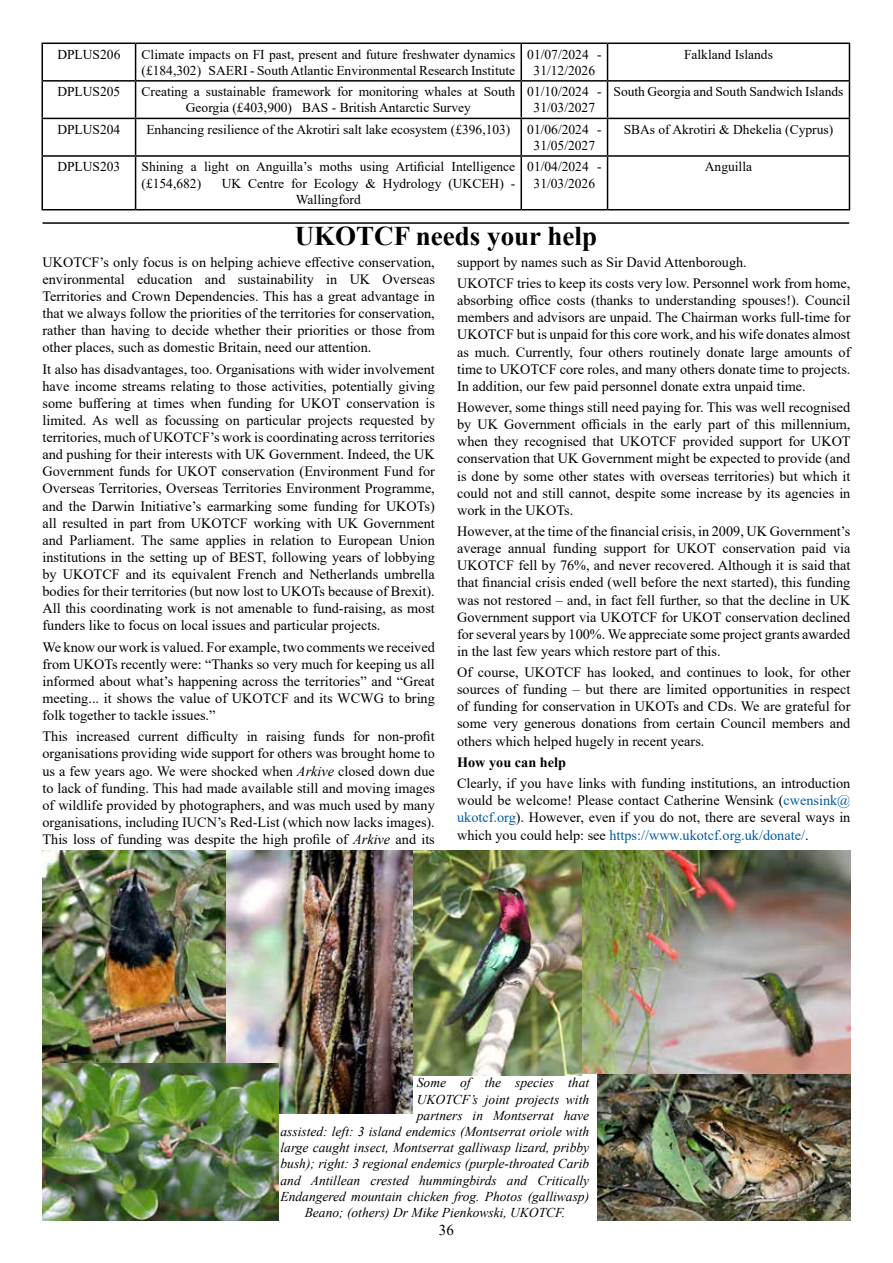
<style>
.page{position:relative;width:893px;height:1263px;background:#fff}
.page>*{position:absolute;margin:0;border:0;box-sizing:border-box;transform-origin:0 0}
.t1{font:700 27px "Times New Roman";color:#000}
.t2{font:15px "Times New Roman";color:#000}
.t3{font:14.25px/17.1px "Times New Roman";color:#000;text-align:justify}
.t4{font:700 14.25px "Times New Roman";color:#000}
.t5{font:13.5px/16.2px "Times New Roman";color:#000}
.t6{font:italic 13.5px "Times New Roman";color:#000}
.s1{font-style:italic}
.s2{color:#005aa1}
</style>
<div class="page">
<hr style="left:43px;top:222px;width:806px;height:2px;background:#000">
<img style="left:43px;top:850px;width:183px;height:213px">
<img style="left:598px;top:1074px;width:252px;height:146px">
<img style="left:581px;top:850px;width:269px;height:224px">
<img style="left:413px;top:850px;width:168px;height:225px">
<img style="left:226px;top:850px;width:187px;height:263px">
<img style="left:43px;top:1063px;width:236px;height:157px">
<hr style="left:42px;top:43px;width:94px;height:1px;background:#000">
<hr style="left:42px;top:44px;width:1px;height:36px;background:#000">
<hr style="left:136px;top:43px;width:385px;height:1px;background:#000">
<hr style="left:135px;top:44px;width:1px;height:36px;background:#000">
<hr style="left:521px;top:43px;width:86px;height:1px;background:#000">
<hr style="left:520px;top:44px;width:2px;height:36px;background:#000">
<hr style="left:607px;top:43px;width:243px;height:1px;background:#000">
<hr style="left:607px;top:44px;width:1px;height:36px;background:#000">
<hr style="left:849px;top:44px;width:1px;height:36px;background:#000">
<hr style="left:42px;top:80px;width:94px;height:2px;background:#000">
<hr style="left:42px;top:82px;width:1px;height:36px;background:#000">
<hr style="left:136px;top:80px;width:385px;height:2px;background:#000">
<hr style="left:135px;top:82px;width:1px;height:36px;background:#000">
<hr style="left:521px;top:80px;width:86px;height:2px;background:#000">
<hr style="left:520px;top:82px;width:2px;height:36px;background:#000">
<hr style="left:607px;top:80px;width:243px;height:2px;background:#000">
<hr style="left:607px;top:82px;width:1px;height:36px;background:#000">
<hr style="left:849px;top:82px;width:1px;height:36px;background:#000">
<hr style="left:42px;top:118px;width:94px;height:1px;background:#000">
<hr style="left:42px;top:119px;width:1px;height:36px;background:#000">
<hr style="left:136px;top:118px;width:385px;height:1px;background:#000">
<hr style="left:135px;top:119px;width:1px;height:36px;background:#000">
<hr style="left:521px;top:118px;width:86px;height:1px;background:#000">
<hr style="left:520px;top:119px;width:2px;height:36px;background:#000">
<hr style="left:607px;top:118px;width:243px;height:1px;background:#000">
<hr style="left:607px;top:119px;width:1px;height:36px;background:#000">
<hr style="left:849px;top:119px;width:1px;height:36px;background:#000">
<hr style="left:42px;top:155px;width:94px;height:2px;background:#000">
<hr style="left:42px;top:157px;width:1px;height:52px;background:#000">
<hr style="left:136px;top:155px;width:385px;height:2px;background:#000">
<hr style="left:135px;top:157px;width:1px;height:52px;background:#000">
<hr style="left:521px;top:155px;width:86px;height:2px;background:#000">
<hr style="left:520px;top:157px;width:2px;height:52px;background:#000">
<hr style="left:607px;top:155px;width:243px;height:2px;background:#000">
<hr style="left:607px;top:157px;width:1px;height:52px;background:#000">
<hr style="left:849px;top:157px;width:1px;height:52px;background:#000">
<hr style="left:42px;top:209px;width:94px;height:1px;background:#000">
<hr style="left:136px;top:209px;width:385px;height:1px;background:#000">
<hr style="left:521px;top:209px;width:86px;height:1px;background:#000">
<hr style="left:607px;top:209px;width:243px;height:1px;background:#000">
<p class="t5" style="left:57px;top:46px;width:65px">DPLUS206</p>
<p class="t5" style="left:142px;top:46px;width:375px">Climate impacts on FI past, present and future freshwater dynamics (£184,302) SAERI - South Atlantic Environmental Research Institute</p>
<p class="t5" style="left:527px;top:46px;width:76px;text-align:center">01/07/2024 -<br>31/12/2026</p>
<p class="t5" style="left:684px;top:46px;width:90px">Falkland Islands</p>
<p class="t5" style="left:57px;top:83px;width:65px">DPLUS205</p>
<p class="t5" style="left:142px;top:83px;width:375px;text-align:center">Creating a sustainable framework for monitoring whales at South<br>Georgia (£403,900) BAS - British Antarctic Survey</p>
<p class="t5" style="left:527px;top:83px;width:76px;text-align:center">01/10/2024 -<br>31/03/2027</p>
<p class="t5" style="left:613px;top:83px;width:231px">South Georgia and South Sandwich Islands</p>
<p class="t5" style="left:57px;top:121px;width:65px">DPLUS204</p>
<p class="t5" style="left:534px;top:121px;width:69px;text-indent:-387px">Enhancing resilience of the Akrotiri salt lake ecosystem (£396,103) 01/06/2024 -<br>31/05/2027</p>
<p class="t5" style="left:624px;top:121px;width:211px">SBAs of Akrotiri &amp; Dhekelia (Cyprus)</p>
<p class="t5" style="left:57px;top:158px;width:65px">DPLUS203</p>
<p class="t5" style="left:142px;top:158px;width:375px">Shining a light on Anguilla’s moths using Artificial Intelligence (£154,682)</p>
<p class="t5" style="left:527px;top:158px;width:76px;text-align:center">01/04/2024 -<br>31/03/2026</p>
<p class="t5" style="left:705px;top:158px;width:49px">Anguilla</p>
<p class="t5" style="left:296px;top:174px;width:221px;text-indent:-74px">UK Centre for Ecology &amp; Hydrology (UKCEH) -<br>Wallingford</p>
<h1 class="t1" style="left:295px;top:217px;width:304px">UKOTCF needs your help</h1>
<p class="t3" style="left:43px;top:253px;width:394px">UKOTCF’s only focus is on helping achieve effective conservation, environmental education and sustainability in UK Overseas Territories and Crown Dependencies. This has a great advantage in that we always follow the priorities of the territories for conservation, rather than having to decide whether their priorities or those from other places, such as domestic Britain, need our attention.</p>
<p class="t3" style="left:43px;top:360px;width:394px">It also has disadvantages, too. Organisations with wider involvement have income streams relating to those activities, potentially giving some buffering at times when funding for UKOT conservation is limited. As well as focussing on particular projects requested by territories, much of UKOTCF’s work is coordinating across territories and pushing for their interests with UK Government. Indeed, the UK Government funds for UKOT conservation (Environment Fund for Overseas Territories, Overseas Territories Environment Programme, and the Darwin Initiative’s earmarking some funding for UKOTs) all resulted in part from UKOTCF working with UK Government and Parliament. The same applies in relation to European Union institutions in the setting up of BEST, following years of lobbying by UKOTCF and its equivalent French and Netherlands umbrella bodies for their territories (but now lost to UKOTs because of Brexit).<br>All this coordinating work is not amenable to fund-raising, as most funders like to focus on local issues and particular projects.</p>
<p class="t3" style="left:43px;top:638px;width:394px">We know our work is valued. For example, two comments we received from UKOTs recently were: “Thanks so very much for keeping us all informed about what’s happening across the territories” and “Great meeting... it shows the value of UKOTCF and its WCWG to bring folk together to tackle issues.”</p>
<p class="t3" style="left:43px;top:727px;width:394px">This increased current difÏculty in raising funds for non-profit organisations providing wide support for others was brought home to us a few years ago. We were shocked when <span class="s1">Arkive</span> closed down due to lack of funding. This had made available still and moving images of wildlife provided by photographers, and was much used by many organisations, including IUCN’s Red-List (which now lacks images).<br>This loss of funding was despite the high profile of <span class="s1">Arkive</span> and its</p>
<p class="t3" style="left:457px;top:251px;width:395px;line-height:21.3px">support by names such as Sir David Attenborough.<br>UKOTCF tries to keep its costs very low. Personnel work from home,</p>
<p class="t3" style="left:457px;top:291px;width:395px">absorbing ofÏce costs (thanks to understanding spouses!). Council members and advisors are unpaid. The Chairman works full-time for UKOTCF but is unpaid for this core work, and his wife donates almost as much. Currently, four others routinely donate large amounts of time to UKOTCF core roles, and many others donate time to projects.<br>In addition, our few paid personnel donate extra unpaid time.</p>
<p class="t3" style="left:457px;top:398px;width:395px">However, some things still need paying for. This was well recognised by UK Government ofÏcials in the early part of this millennium, when they recognised that UKOTCF provided support for UKOT conservation that UK Government might be expected to provide (and is done by some other states with overseas territories) but which it could not and still cannot, despite some increase by its agencies in work in the UKOTs.</p>
<p class="t3" style="left:457px;top:522px;width:395px">However, at the time of the financial crisis, in 2009, UK Government’s average annual funding support for UKOT conservation paid via UKOTCF fell by 76%, and never recovered. Although it is said that that financial crisis ended (well before the next started), this funding was not restored – and, in fact fell further, so that the decline in UK Government support via UKOTCF for UKOT conservation declined for several years by 100%. We appreciate some project grants awarded in the last few years which restore part of this.</p>
<p class="t3" style="left:457px;top:663px;width:395px">Of course, UKOTCF has looked, and continues to look, for other sources of funding – but there are limited opportunities in respect of funding for conservation in UKOTs and CDs. We are grateful for some very generous donations from certain Council members and others which helped hugely in recent years.</p>
<p class="t4" style="left:457px;top:752px;width:110px">How you can help</p>
<p class="t3" style="left:457px;top:774px;width:395px">Clearly, if you have links with funding institutions, an introduction would be welcome! Please contact Catherine Wensink (<span class="s2">cwensink@ ukotcf.org</span>). However, even if you do not, there are several ways in which you could help: see <span class="s2">https://www.ukotcf.org.uk/donate/</span>.</p>
<p class="t6" style="left:417px;top:1078px;width:174px">Some of the species that</p>
<p class="t6" style="left:417px;top:1090px;width:174px">UKOTCF’s joint projects with</p>
<p class="t6" style="left:417px;top:1110px;width:174px">partners in Montserrat have</p>
<p class="t6" style="left:280px;top:1122px;width:310px">assisted: left: 3 island endemics (Montserrat oriole with</p>
<p class="t6" style="left:280px;top:1138px;width:310px">large caught insect, Montserrat galliwasp lizard, pribby</p>
<p class="t6" style="left:280px;top:1154px;width:310px">bush); right: 3 regional endemics (purple-throated Carib</p>
<p class="t6" style="left:280px;top:1171px;width:310px">and Antillean crested hummingbirds and Critically</p>
<p class="t6" style="left:280px;top:1191px;width:310px">Endangered mountain chicken frog. Photos (galliwasp)</p>
<p class="t6" style="left:305px;top:1203px;width:262px">Beano; (others) Dr Mike Pienkowski, UKOTCF.</p>
<p class="t2" style="left:439px;top:1225px;width:16px">36</p>
</div>
